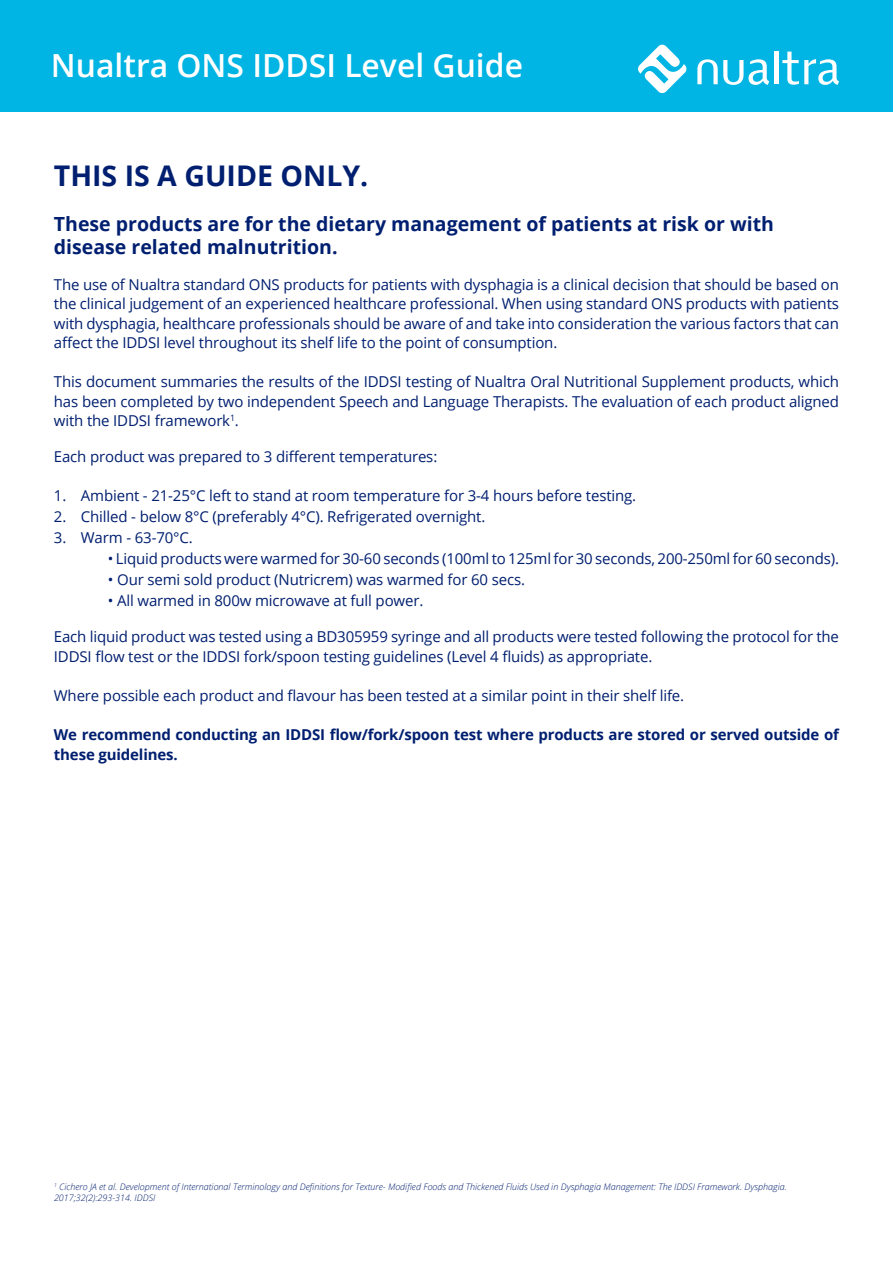
<style>
.page{position:relative;width:893px;height:1263px;background:#fff}
.page>*{position:absolute;margin:0;border:0;box-sizing:border-box;transform-origin:0 0}
.t1{font:600 31.8px "Open Sans";color:#fff}
.t2{font:700 28.5px "Open Sans";color:#001f70}
.t3{font:700 19.5px/23.4px "Open Sans";color:#001f70}
.t4{font:15px/19.5px "Open Sans";letter-spacing:-.01em;color:#001f70;text-align:justify}
.t5{font:700 15px/19.5px "Open Sans";letter-spacing:-.01em;color:#001f70}
.t6{font:italic 300 9px/10.8px "Open Sans";color:#001f70}
</style>
<div class="page">
<div style="left:0;top:0;width:893px;height:112px;background:#00b4e3"></div>
<svg style="left:697px;top:59px;width:72px;height:26px"></svg>
<hr style="left:774px;top:52px;width:4px;height:32px;background:#fff">
<svg style="left:782px;top:52px;width:57px;height:33px"></svg>
<svg style="left:638px;top:45px;width:49px;height:48px"></svg>
<p class="t1" style="left:51px;top:44px;width:474px">Nualtra ONS IDDSI Level Guide</p>
<p class="t2" style="left:54px;top:155px;width:316px">THIS IS A GUIDE ONLY.</p>
<p class="t3" style="left:54px;top:211px;width:722px">These products are for the dietary management of patients at risk or with disease related malnutrition.</p>
<p class="t4" style="left:54px;top:274px;width:787px">The use of Nualtra standard ONS products for patients with dysphagia is a clinical decision that should be based on the clinical judgement of an experienced healthcare professional. When using standard ONS products with patients with dysphagia, healthcare professionals should be aware of and take into consideration the various factors that can affect the IDDSI level throughout its shelf life to the point of consumption.</p>
<p class="t4" style="left:54px;top:372px;width:787px">This document summaries the results of the IDDSI testing of Nualtra Oral Nutritional Supplement products, which has been completed by two independent Speech and Language Therapists. The evaluation of each product aligned with the IDDSI framework<sup>1</sup>.</p>
<p class="t4" style="left:54px;top:447px;width:385px">Each product was prepared to 3 different temperatures:</p>
<p class="t4" style="left:54px;top:486px;width:584px">1. Ambient - 21-25°C left to stand at room temperature for 3-4 hours before testing.</p>
<p class="t4" style="left:54px;top:507px;width:433px">2. Chilled - below 8°C (preferably 4°C). Refrigerated overnight.</p>
<p class="t4" style="left:54px;top:528px;width:140px">3. Warm - 63-70°C.</p>
<p class="t4" style="left:108px;top:549px;width:733px">• Liquid products were warmed for 30-60 seconds (100ml to 125ml for 30 seconds, 200-250ml for 60 seconds).</p>
<p class="t4" style="left:108px;top:570px;width:419px">• Our semi sold product (Nutricrem) was warmed for 60 secs.</p>
<p class="t4" style="left:108px;top:591px;width:317px">• All warmed in 800w microwave at full power.</p>
<p class="t4" style="left:54px;top:627px;width:787px">Each liquid product was tested using a BD305959 syringe and all products were tested following the protocol for the<br>IDDSI flow test or the IDDSI fork/spoon testing guidelines (Level 4 fluids) as appropriate.</p>
<p class="t4" style="left:54px;top:685px;width:632px">Where possible each product and flavour has been tested at a similar point in their shelf life.</p>
<p class="t5" style="left:54px;top:724px;width:786px">We recommend conducting an IDDSI flow/fork/spoon test where products are stored or served outside of these guidelines.</p>
<p class="t6" style="left:54px;top:1181px;width:734px"><sup>1</sup> Cichero JA et al. Development of International Terminology and Definitions for Texture- Modified Foods and Thickened Fluids Used in Dysphagia Management: The IDDSI Framework. Dysphagia.<br>2017;32(2):293-314. IDDSI</p>
</div>
